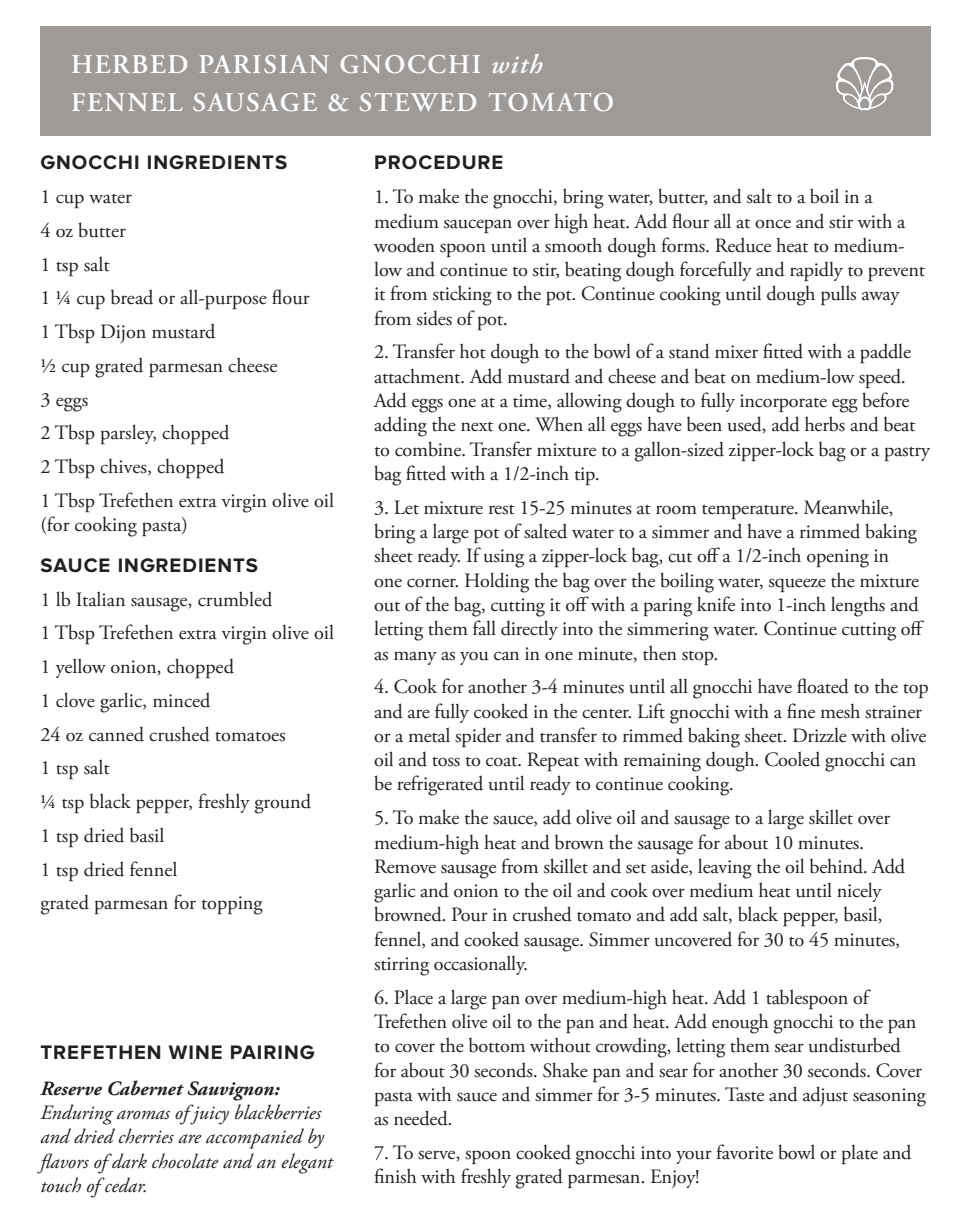
<style>
.page{position:relative;width:972px;height:1215px;background:#fff}
.page>*{position:absolute;margin:0;border:0;box-sizing:border-box;transform-origin:0 0}
.t1{font:600 27px "Adobe Garamond Pro";letter-spacing:.065em;color:#fff}
.t2{font:20.25px/24.3px "Adobe Garamond Pro";letter-spacing:-.01em;color:#231f20}
.t3{font:italic 20.25px/24.3px "Adobe Garamond Pro";color:#231f20}
.t4{font:700 20.25px "Proxima Nova A";letter-spacing:.05em;color:#231f20}
.s1{font-style:italic}
.s2{font-weight:700}
</style>
<div class="page">
<div style="left:40px;top:27px;width:892px;height:109px;background:#9e9a98"></div>
<svg style="left:836px;top:57px;width:58px;height:53px"></svg>
<p class="t1" style="left:71px;top:49px;width:473px">HERBED PARISIAN GNOCCHI <span class="s1">with</span></p>
<p class="t1" style="left:71px;top:87px;width:545px">FENNEL SAUSAGE &amp; STEWED TOMATO</p>
<p class="t4" style="left:40px;top:151px;width:248px">GNOCCHI INGREDIENTS</p>
<p class="t2" style="left:40px;top:185px;width:93px">1 cup water</p>
<p class="t2" style="left:40px;top:219px;width:87px">4 oz butter</p>
<p class="t2" style="left:40px;top:253px;width:71px">1 tsp salt</p>
<p class="t2" style="left:40px;top:287px;width:270px">1 ¼ cup bread or all-purpose flour</p>
<p class="t2" style="left:40px;top:320px;width:177px">1 Tbsp Dijon mustard</p>
<p class="t2" style="left:40px;top:354px;width:238px">½ cup grated parmesan cheese</p>
<p class="t2" style="left:40px;top:388px;width:49px">3 eggs</p>
<p class="t2" style="left:40px;top:422px;width:190px">2 Tbsp parsley, chopped</p>
<p class="t2" style="left:40px;top:455px;width:185px">2 Tbsp chives, chopped</p>
<p class="t2" style="left:40px;top:489px;width:295px">1 Tbsp Trefethen extra virgin olive oil (for cooking pasta)</p>
<p class="t4" style="left:40px;top:553px;width:219px">SAUCE INGREDIENTS</p>
<p class="t2" style="left:40px;top:588px;width:233px">1 lb Italian sausage, crumbled</p>
<p class="t2" style="left:40px;top:621px;width:295px">1 Tbsp Trefethen extra virgin olive oil</p>
<p class="t2" style="left:40px;top:655px;width:195px">1 yellow onion, chopped</p>
<p class="t2" style="left:40px;top:689px;width:172px">1 clove garlic, minced</p>
<p class="t2" style="left:40px;top:723px;width:247px">24 oz canned crushed tomatoes</p>
<p class="t2" style="left:40px;top:756px;width:71px">1 tsp salt</p>
<p class="t2" style="left:40px;top:790px;width:272px">¼ tsp black pepper, freshly ground</p>
<p class="t2" style="left:40px;top:824px;width:125px">1 tsp dried basil</p>
<p class="t2" style="left:40px;top:858px;width:139px">1 tsp dried fennel</p>
<p class="t2" style="left:40px;top:891px;width:224px">grated parmesan for topping</p>
<p class="t4" style="left:40px;top:1040px;width:275px">TREFETHEN WINE PAIRING</p>
<p class="t3" style="left:40px;top:1077px;width:294px"><span class="s2">Reserve Cabernet Sauvignon:<br></span>Enduring aromas of juicy blackberries and dried cherries are accompanied by flavors of dark chocolate and an elegant touch of cedar.</p>
<p class="t4" style="left:374px;top:151px;width:131px">PROCEDURE</p>
<p class="t2" style="left:374px;top:185px;width:552px">1. To make the gnocchi, bring water, butter, and salt to a boil in a medium saucepan over high heat. Add flour all at once and stir with a wooden spoon until a smooth dough forms. Reduce heat to medium&shy;low and continue to stir, beating dough forcefully and rapidly to prevent it from sticking to the pot. Continue cooking until dough pulls away from sides of pot.</p>
<p class="t2" style="left:374px;top:341px;width:557px">2. Transfer hot dough to the bowl of a stand mixer fitted with a paddle attachment. Add mustard and cheese and beat on medium-low speed.<br>Add eggs one at a time, allowing dough to fully incorporate egg before adding the next one. When all eggs have been used, add herbs and beat to combine. Transfer mixture to a gallon-sized zipper-lock bag or a pastry bag fitted with a 1/2-inch tip.</p>
<p class="t2" style="left:374px;top:496px;width:551px">3. Let mixture rest 15-25 minutes at room temperature. Meanwhile, bring a large pot of salted water to a simmer and have a rimmed baking sheet ready. If using a zipper-lock bag, cut off a 1/2-inch opening in<br>one corner. Holding the bag over the boiling water, squeeze the mixture out of the bag, cutting it off with a paring knife into 1-inch lengths and letting them fall directly into the simmering water. Continue cutting off as many as you can in one minute, then stop.</p>
<p class="t2" style="left:374px;top:675px;width:556px">4. Cook for another 3-4 minutes until all gnocchi have floated to the top and are fully cooked in the center. Lift gnocchi with a fine mesh strainer or a metal spider and transfer to rimmed baking sheet. Drizzle with olive oil and toss to coat. Repeat with remaining dough. Cooled gnocchi can be refrigerated until ready to continue cooking.</p>
<p class="t2" style="left:374px;top:806px;width:533px">5. To make the sauce, add olive oil and sausage to a large skillet over medium-high heat and brown the sausage for about 10 minutes.<br>Remove sausage from skillet and set aside, leaving the oil behind. Add garlic and onion to the oil and cook over medium heat until nicely browned. Pour in crushed tomato and add salt, black pepper, basil, fennel, and cooked sausage. Simmer uncovered for 30 to 45 minutes, stirring occasionally.</p>
<p class="t2" style="left:374px;top:986px;width:553px">6. Place a large pan over medium-high heat. Add 1 tablespoon of Trefethen olive oil to the pan and heat. Add enough gnocchi to the pan to cover the bottom without crowding, letting them sear undisturbed for about 30 seconds. Shake pan and sear for another 30 seconds. Cover pasta with sauce and simmer for 3-5 minutes. Taste and adjust seasoning as needed.</p>
<p class="t2" style="left:374px;top:1141px;width:539px">7. To serve, spoon cooked gnocchi into your favorite bowl or plate and finish with freshly grated parmesan. Enjoy!</p>
</div>
